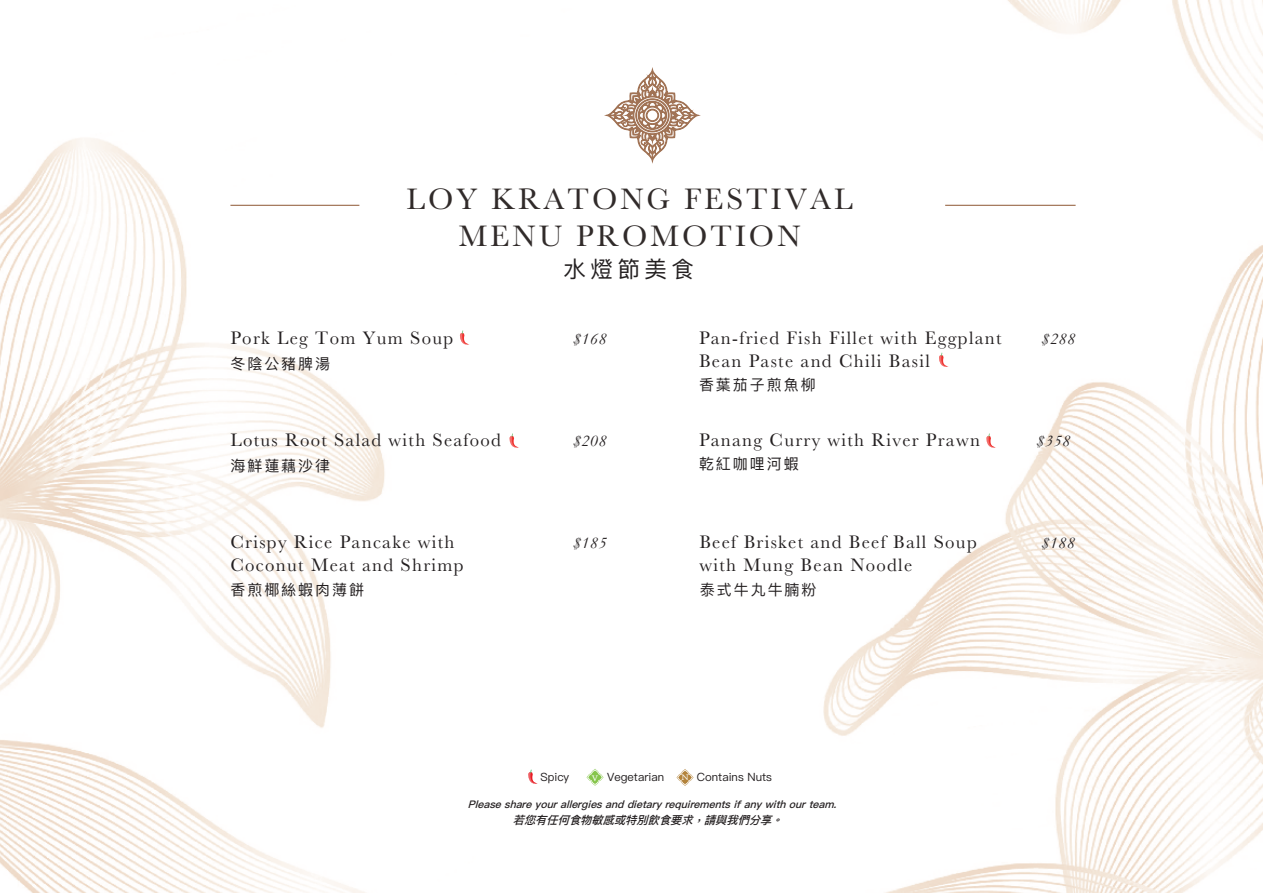
<style>
.page{position:relative;width:1263px;height:893px;background:#fff}
.page>*{position:absolute;margin:0;border:0;box-sizing:border-box;transform-origin:0 0}
.t1{font:30.75px/36.9px "Baskerville";letter-spacing:.1em;color:#312b2a;text-align:center}
.t2{font:22.5px "Ping Fang HK";letter-spacing:.2em;color:#231f20}
.t3{font:18.75px/22.5px "Baskerville";letter-spacing:.07em;color:#231f20}
.t4{font:italic 16.65px "Garamond";letter-spacing:.05em;color:#231f20}
.t5{font:15px "Ping Fang HK";letter-spacing:.13em;color:#231f20}
.t6{font:11.4px "Ping Fang HK";color:#231f20}
.t7{font:italic 500 11.25px "Ping Fang HK";color:#231f20}
.t8{font:italic 500 10.5px "Ping Fang HK";color:#231f20}
.s1{font-family:"Calisto";font-size:8.1px;color:#fff}
</style>
<div class="page">
<img style="left:0;top:1px;width:1262px;height:892px">
<svg style="left:586px;top:769px;width:18px;height:17px"></svg>
<svg style="left:676px;top:769px;width:18px;height:17px"></svg>
<svg style="left:528px;top:770px;width:10px;height:15px"></svg>
<svg style="left:605px;top:68px;width:95px;height:95px"></svg>
<hr style="left:230px;top:205px;width:129px;height:1px;background:#a17355">
<hr style="left:945px;top:205px;width:130px;height:1px;background:#a17355">
<svg style="left:459px;top:330px;width:11px;height:16px"></svg>
<svg style="left:986px;top:433px;width:10px;height:16px"></svg>
<svg style="left:509px;top:433px;width:10px;height:16px"></svg>
<svg style="left:938px;top:353px;width:11px;height:16px"></svg>
<h1 class="t1" style="left:406px;top:181px;width:448px">LOY KRATONG FESTIVAL<br>MENU PROMOTION</h1>
<p class="t2" style="left:564px;top:256px;width:132px">水燈節美食</p>
<p class="t3" style="left:230px;top:327px;width:224px">Pork Leg Tom Yum Soup</p>
<p class="t4" style="left:573px;top:328px;width:35px">$168</p>
<p class="t5" style="left:230px;top:354px;width:101px">冬陰公豬脾湯</p>
<p class="t3" style="left:230px;top:429px;width:272px">Lotus Root Salad with Seafood</p>
<p class="t4" style="left:573px;top:430px;width:35px">$208</p>
<p class="t5" style="left:230px;top:456px;width:101px">海鮮蓮藕沙律</p>
<p class="t3" style="left:230px;top:531px;width:235px">Crispy Rice Pancake with<br>Coconut Meat and Shrimp</p>
<p class="t4" style="left:573px;top:532px;width:35px">$185</p>
<p class="t5" style="left:230px;top:581px;width:135px">香煎椰絲蝦肉薄餅</p>
<p class="t3" style="left:699px;top:327px;width:304px">Pan-fried Fish Fillet with Eggplant<br>Bean Paste and Chili Basil</p>
<p class="t4" style="left:1042px;top:328px;width:35px">$288</p>
<p class="t5" style="left:699px;top:375px;width:118px">香葉茄子煎魚柳</p>
<p class="t3" style="left:699px;top:429px;width:282px">Panang Curry with River Prawn</p>
<p class="t4" style="left:1037px;top:430px;width:35px">$358</p>
<p class="t5" style="left:699px;top:455px;width:101px">乾紅咖哩河蝦</p>
<p class="t3" style="left:699px;top:531px;width:279px">Beef Brisket and Beef Ball Soup with Mung Bean Noodle</p>
<p class="t4" style="left:1042px;top:532px;width:35px">$188</p>
<p class="t5" style="left:700px;top:580px;width:118px">泰式牛丸牛腩粉</p>
<p class="t6" style="left:540px;top:770px;width:30px">Spicy</p>
<p class="t6" style="left:592px;top:770px;width:74px"><span class="s1">V</span> Vegetarian</p>
<p class="t6" style="left:681px;top:770px;width:92px"><span class="s1">N</span> Contains Nuts</p>
<p class="t8" style="left:468px;top:798px;width:373px">Pleaseshareyourallergiesanddietaryrequirementsifanywithourteam.</p>
<p class="t7" style="left:513px;top:813px;width:275px">若您有任何食物敏感或特別飲食要求，請與我們分享。</p>
</div>
